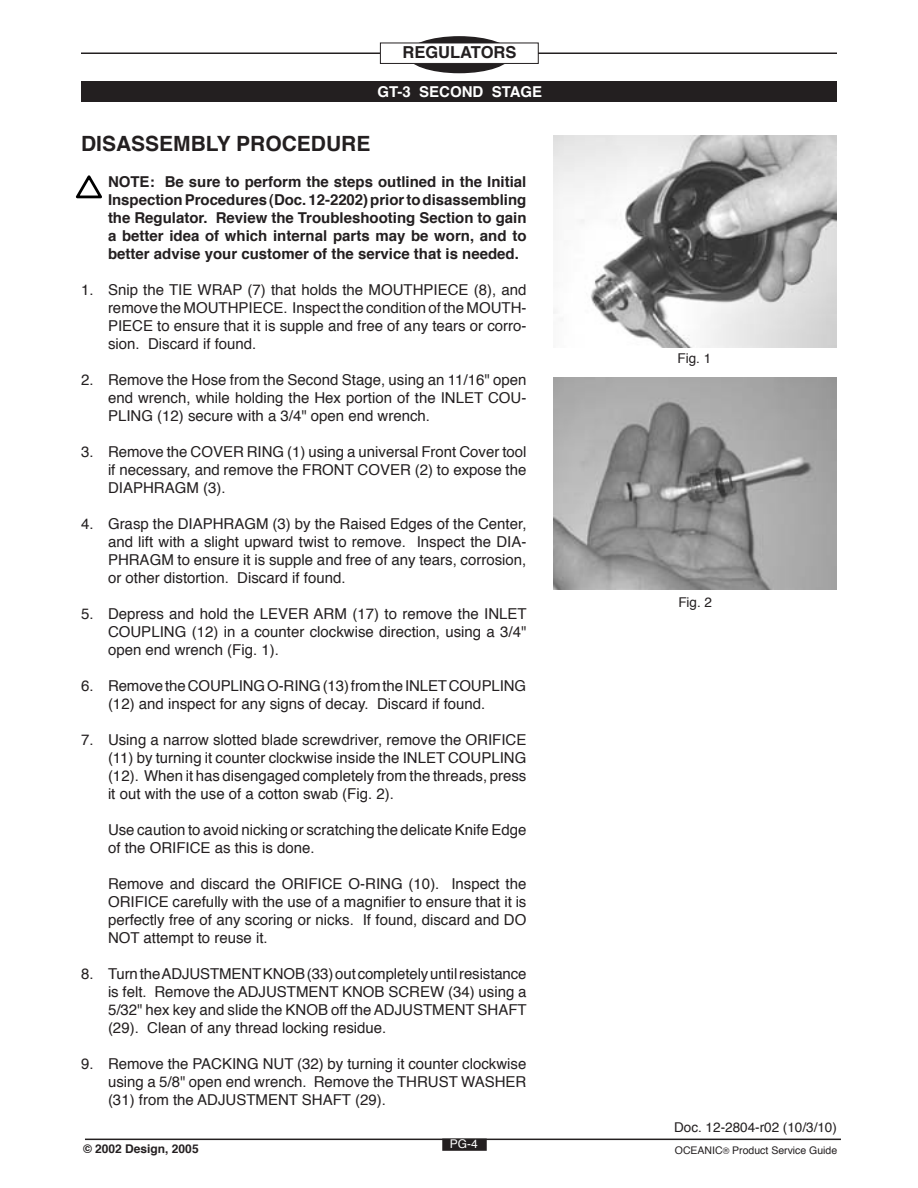
<style>
.page{position:relative;width:918px;height:1188px;background:#fff}
.page>*{position:absolute;margin:0;border:0;box-sizing:border-box;transform-origin:0 0}
.Headline{font:700 21px "Helvetica";color:#231f20}
.t1{font:700 16.5px "Helvetica";color:#231f20}
.Body_text{font:15px/18px "Helvetica";color:#231f20;text-align:justify}
.t2{font:700 15px/18px "Helvetica";color:#231f20;text-align:justify}
.t3{font:700 15px "Helvetica";color:#fff}
.t4{font:13.5px "Helvetica";color:#231f20}
.t5{font:700 12px "Helvetica";color:#231f20}
.t6{font:12px "Helvetica";color:#fff}
.t7{font:10.5px "Helvetica";color:#231f20}
.s1{font-size:9px}
</style>
<div class="page">
<div style="left:408px;top:37px;width:103px;height:36px;background:#231f20;border-radius:50%"></div>
<div style="left:407px;top:36px;width:104px;height:37px;border:2px solid #231f20;border-radius:50%"></div>
<hr style="left:81px;top:52px;width:756px;height:2px;background:#231f20">
<div style="left:81px;top:82px;width:756px;height:20px;background:#231f20"></div>
<div style="left:380px;top:43px;width:158px;height:20px;background:#fff"></div>
<div style="left:380px;top:43px;width:159px;height:21px;border:1px solid #231f20"></div>
<hr style="left:85px;top:1139px;width:756px;height:1px;background:#231f20">
<div style="left:444px;top:1140px;width:41px;height:9px;background:#231f20"></div>
<div style="left:442px;top:1139px;width:45px;height:12px;border:3px solid #231f20"></div>
<svg style="left:76px;top:175px;width:26px;height:24px"></svg>
<img style="left:554px;top:135px;width:283px;height:213px">
<img style="left:554px;top:377px;width:283px;height:213px">
<p class="t1" style="left:402px;top:38px;width:115px">REGULATORS</p>
<p class="t3" style="left:377px;top:78px;width:166px">GT-3 SECOND STAGE</p>
<p class="Headline" style="left:81px;top:125px;width:291px">DISASSEMBLY PROCEDURE</p>
<p class="t2" style="left:108px;top:172px;width:420px">NOTE: Be sure to perform the steps outlined in the Initial Inspection Procedures (Doc. 12-2202) prior to disassembling the Regulator. Review the Troubleshooting Section to gain a better idea of which internal parts may be worn, and to better advise your customer of the service that is needed.</p>
<p class="Body_text" style="left:108px;top:280px;width:420px;text-indent:-27px">1. Snip the TIE WRAP (7) that holds the MOUTHPIECE (8), and remove the MOUTHPIECE. Inspect the condition of the MOUTH-PIECE to ensure that it is supple and free of any tears or corro&shy;sion. Discard if found.</p>
<p class="Body_text" style="left:108px;top:370px;width:420px;text-indent:-27px">2. Remove the Hose from the Second Stage, using an 11/16" open end wrench, while holding the Hex portion of the INLET COU-PLING (12) secure with a 3/4" open end wrench.</p>
<p class="Body_text" style="left:108px;top:442px;width:420px;text-indent:-27px">3. Remove the COVER RING (1) using a universal Front Cover tool if necessary, and remove the FRONT COVER (2) to expose the DIAPHRAGM (3).</p>
<p class="Body_text" style="left:108px;top:514px;width:420px;text-indent:-27px">4. Grasp the DIAPHRAGM (3) by the Raised Edges of the Center, and lift with a slight upward twist to remove. Inspect the DIA-PHRAGM to ensure it is supple and free of any tears, corrosion, or other distortion. Discard if found.</p>
<p class="Body_text" style="left:108px;top:604px;width:420px;text-indent:-27px">5. Depress and hold the LEVER ARM (17) to remove the INLET COUPLING (12) in a counter clockwise direction, using a 3/4" open end wrench (Fig. 1).</p>
<p class="Body_text" style="left:108px;top:676px;width:420px;text-indent:-27px">6. Remove the COUPLING O-RING (13) from the INLET COUPLING (12) and inspect for any signs of decay. Discard if found.</p>
<p class="Body_text" style="left:108px;top:730px;width:420px;text-indent:-27px">7. Using a narrow slotted blade screwdriver, remove the ORIFICE (11) by turning it counter clockwise inside the INLET COUPLING (12). When it has disengaged completely from the threads, press it out with the use of a cotton swab (Fig. 2).</p>
<p class="Body_text" style="left:108px;top:820px;width:420px">Use caution to avoid nicking or scratching the delicate Knife Edge of the ORIFICE as this is done.</p>
<p class="Body_text" style="left:108px;top:874px;width:420px">Remove and discard the ORIFICE O-RING (10). Inspect the ORIFICE carefully with the use of a magnifier to ensure that it is perfectly free of any scoring or nicks. If found, discard and DO NOT attempt to reuse it.</p>
<p class="Body_text" style="left:108px;top:964px;width:420px;text-indent:-27px">8. Turn the ADJUSTMENT KNOB (33) out completely until resistance is felt. Remove the ADJUSTMENT KNOB SCREW (34) using a 5/32" hex key and slide the KNOB off the ADJUSTMENT SHAFT (29). Clean of any thread locking residue.</p>
<p class="Body_text" style="left:108px;top:1054px;width:420px;text-indent:-27px">9. Remove the PACKING NUT (32) by turning it counter clockwise using a 5/8" open end wrench. Remove the THRUST WASHER (31) from the ADJUSTMENT SHAFT (29).</p>
<p class="t5" style="left:83px;top:1138px;width:117px">© 2002 Design, 2005</p>
<p class="t6" style="left:450px;top:1133px;width:30px">PG-4</p>
<p class="t4" style="left:678px;top:347px;width:35px">Fig. 1</p>
<p class="t4" style="left:678px;top:591px;width:35px">Fig. 2</p>
<p class="t4" style="left:674px;top:1115px;width:164px">Doc. 12-2804-r02 (10/3/10)</p>
<p class="t7" style="left:675px;top:1141px;width:164px">OCEANIC<span class="s1">®</span> Product Service Guide</p>
</div>
